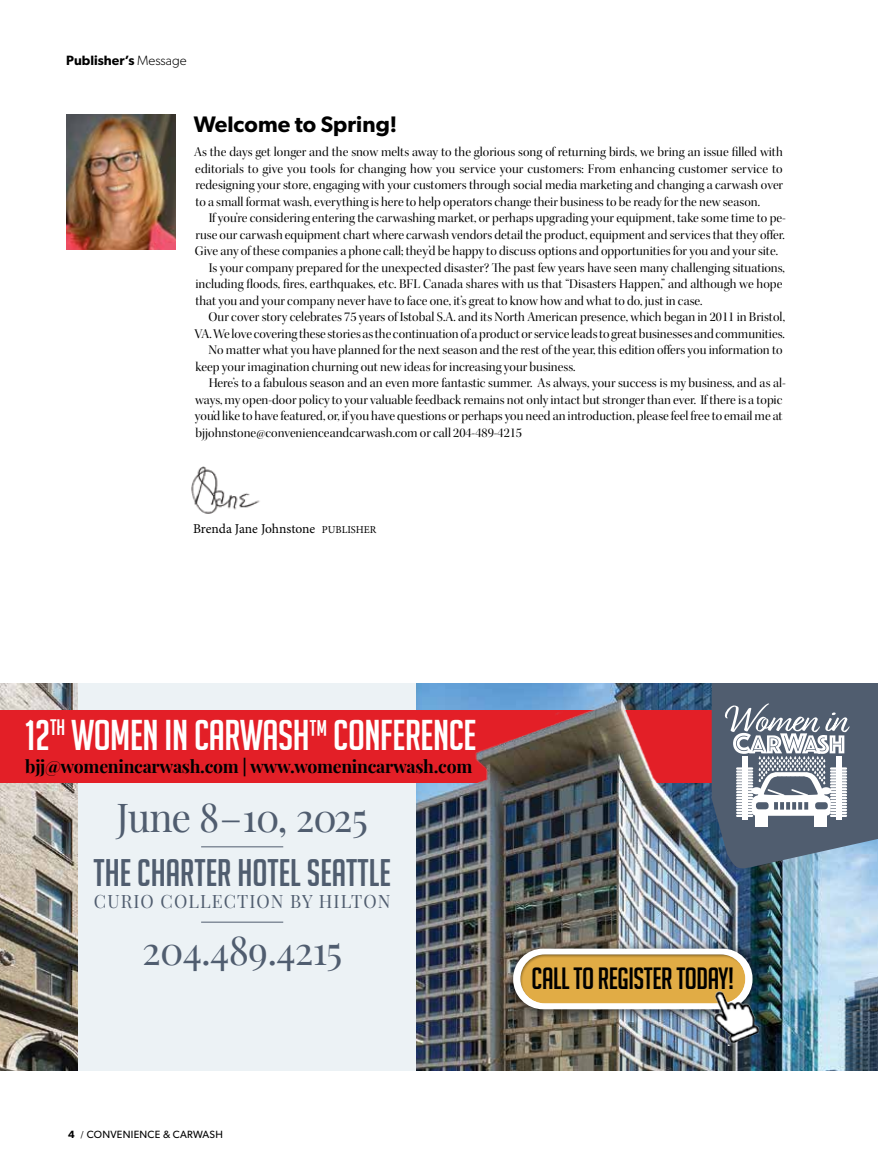
<style>
.page{position:relative;width:878px;height:1161px;background:#fff}
.page>*{position:absolute;margin:0;border:0;box-sizing:border-box;transform-origin:0 0}
.t1{font:42px "Big Noodle Titling";letter-spacing:-.01em;color:#fff}
.t2{font:39px "Playfair Display";letter-spacing:-.02em;color:#505d6f}
.t3{font:37.5px "Big Noodle Titling";color:#505d6f}
.t4{font:30px "Big Noodle Titling";letter-spacing:-.015em;color:#000}
.t5{font:600 22.5px "Gibson";letter-spacing:.005em;color:#000}
.t6{font:18px "Playfair Display";letter-spacing:.06em;color:#505d6f}
.t7{font:700 17.7px "Playfair Display";letter-spacing:-.015em;color:#000}
.t8{font:13.5px/16.5px "Kepler Std Disp";color:#000;text-align:justify}
.t9{font:13.5px "Minion Pro";letter-spacing:-.005em;color:#000}
.t10{font:600 13.5px "Gibson";color:#000}
.t11{font:10.5px "Gibson";letter-spacing:.025em;color:#000}
.s1{font-weight:300}
.s2{font-size:10.5px}
.s3{font-size:37.5px}
.s4{font-weight:600}
.s5{font-family:"Minion Pro"}
</style>
<div class="page">
<img style="left:67px;top:114px;width:108px;height:135px">
<img style="left:191px;top:466px;width:69px;height:48px">
<img style="left:415px;top:683px;width:463px;height:388px">
<div style="left:0;top:683px;width:415px;height:388px;background:#ecf2f5"></div>
<img style="left:0;top:683px;width:77px;height:388px">
<div style="left:0;top:710px;width:878px;height:73px;background:#e31f27"></div>
<svg style="left:711px;top:683px;width:167px;height:187px;background:#798695"></svg>
<img style="left:451px;top:687px;width:277px;height:96px">
<hr style="left:201px;top:846px;width:82px;height:1px;background:#505d6f">
<hr style="left:201px;top:922px;width:82px;height:1px;background:#505d6f">
<div style="left:503px;top:940px;width:259px;height:81px;background:#000;opacity:.75"></div>
<div style="left:513px;top:949px;width:239px;height:60px;border:6px solid #fff;border-radius:27px"></div>
<div style="left:518px;top:952px;width:228px;height:53px;background:#000;opacity:.4"></div>
<img style="left:711px;top:987px;width:50px;height:59px">
<p class="t10" style="left:66px;top:52px;width:122px">Publisher’s <span class="s1">Message</span></p>
<h3 class="t5" style="left:194px;top:111px;width:205px">Welcome to Spring!</h3>
<p class="t8" style="left:194px;top:144px;width:590px">As the days get longer and the snow melts away to the glorious song of returning birds, we bring an issue filled with editorials to give you tools for changing how you service your customers: From enhancing customer service to redesigning your store, engaging with your customers through social media marketing and changing a carwash over to a small format wash, everything is here to help operators change their business to be ready for the new season.</p>
<p class="t8" style="left:209px;top:210px;width:578px">If you’re considering entering the carwashing market, or perhaps upgrading your equipment, take some time to pe-</p>
<p class="t8" style="left:195px;top:227px;width:591px">ruse our carwash equipment chart where carwash vendors detail the product, equipment and services that they offer.</p>
<p class="t8" style="left:195px;top:243px;width:584px">Give any of these companies a phone call; they’d be happy to discuss options and opportunities for you and your site.</p>
<p class="t8" style="left:209px;top:260px;width:577px">Is your company prepared for the unexpected disaster? The past few years have seen many challenging situations,</p>
<p class="t8" style="left:195px;top:276px;width:588px">including floods, fires, earthquakes, etc. BFL Canada shares with us that “Disasters Happen,” and although we hope</p>
<p class="t8" style="left:195px;top:293px;width:508px">that you and your company never have to face one, it’s great to know how and what to do, just in case.</p>
<p class="t8" style="left:208px;top:309px;width:578px">Our cover story celebrates 75 years of Istobal S.A. and its North American presence, which began in 2011 in Bristol,</p>
<p class="t8" style="left:194px;top:326px;width:592px">VA. We love covering these stories as the continuation of a product or service leads to great businesses and communities.</p>
<p class="t8" style="left:209px;top:342px;width:575px">No matter what you have planned for the next season and the rest of the year, this edition offers you information to</p>
<p class="t8" style="left:195px;top:359px;width:381px">keep your imagination churning out new ideas for increasing your business.</p>
<p class="t8" style="left:209px;top:375px;width:578px">Here’s to a fabulous season and an even more fantastic summer. As always, your success is my business, and as al-</p>
<p class="t8" style="left:195px;top:392px;width:589px">ways, my open-door policy to your valuable feedback remains not only intact but stronger than ever. If there is a topic</p>
<p class="t8" style="left:195px;top:408px;width:589px">you’d like to have featured, or, if you have questions or perhaps you need an introduction, please feel free to email me at</p>
<p class="t8" style="left:195px;top:425px;width:328px">bjjohnstone@convenienceandcarwash.com or call 204-489-4215</p>
<p class="t9" style="left:193px;top:520px;width:185px">Brenda Jane Johnstone <span class="s2">PUBLISHER</span></p>
<h1 class="t1" style="left:25px;top:713px;width:453px">12<sup>TH</sup> WOMEN IN CARWASH<span class="s3">™</span> CONFERENCE</h1>
<h3 class="t7" style="left:25px;top:752px;width:448px">bjj@womenincarwash.com | www.womenincarwash.com</h3>
<h2 class="t2" style="left:116px;top:787px;width:253px">June 8 – 10, 2025</h2>
<h3 class="t3" style="left:93px;top:852px;width:299px">THE CHARTER HOTEL SEATTLE</h3>
<h3 class="t6" style="left:94px;top:888px;width:298px">CURIO COLLECTION BY HILTON</h3>
<h2 class="t2" style="left:142px;top:920px;width:201px">204.489.4215</h2>
<p class="t11" style="left:68px;top:1128px;width:156px"><span class="s4">4</span> <span class="s5">/</span> CONVENIENCE &amp; CARWASH</p>
<h3 class="t4" style="left:531px;top:963px;width:204px">CALL TO REGISTER TODAY!</h3>
</div>
